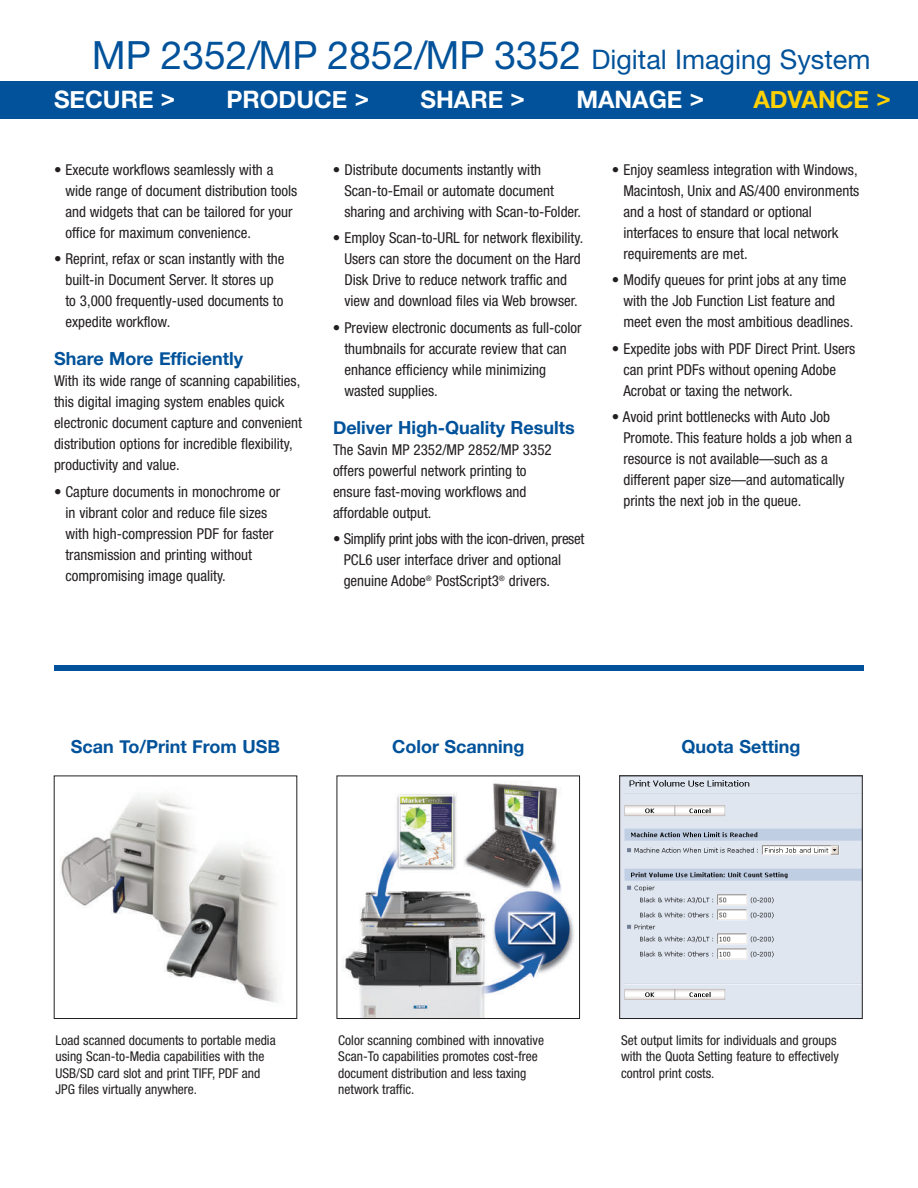
<style>
.page{position:relative;width:918px;height:1188px;background:#fff}
.page>*{position:absolute;margin:0;border:0;box-sizing:border-box;transform-origin:0 0}
.t1{font:39px "Helvetica Neue";color:#01529a}
.t2{font:700 24px "Helvetica Neue";color:#fff}
.t3{font:700 24px "Helvetica Neue";color:#fed105}
.t4{font:700 18px "Helvetica Neue";color:#01529a}
.t5{font:condensed 15px/21px "Helvetica Neue";color:#231f20}
.t6{font:condensed 13.5px/16.5px "Helvetica Neue";color:#231f20}
.s1{font-size:27px}
</style>
<div class="page">
<div style="left:0;top:81px;width:918px;height:37px;background:#01529a"></div>
<div style="left:54px;top:665px;width:810px;height:5px;background:#01529a"></div>
<img style="left:342px;top:783px;width:232px;height:234px">
<div style="left:337px;top:776px;width:243px;height:243px;border:1px solid #231f20"></div>
<img style="left:61px;top:795px;width:218px;height:207px">
<img style="left:621px;top:778px;width:239px;height:239px">
<div style="left:619px;top:776px;width:243px;height:243px;border:1px solid #231f20"></div>
<h1 class="t1" style="left:92px;top:42px;width:780px">MP 2352/MP 2852/MP 3352 <span class="s1">Digital Imaging System</span></h1>
<h2 class="t2" style="left:54px;top:84px;width:123px">SECURE &gt;</h2>
<h2 class="t2" style="left:227px;top:84px;width:144px">PRODUCE &gt;</h2>
<h2 class="t2" style="left:421px;top:84px;width:106px">SHARE &gt;</h2>
<h2 class="t2" style="left:576px;top:84px;width:129px">MANAGE &gt;</h2>
<h2 class="t3" style="left:753px;top:84px;width:139px">ADVANCE &gt;</h2>
<p class="t5" style="left:65px;top:160px;width:233px;text-indent:-11px">• Execute workflows seamlessly with a wide range of document distribution tools and widgets that can be tailored for your office for maximum convenience.</p>
<p class="t5" style="left:65px;top:250px;width:221px;text-indent:-11px">• Reprint, refax or scan instantly with the built-in Document Server. It stores up to 3,000 frequently-used documents to expedite workflow.</p>
<p class="t4" style="left:54px;top:348px;width:191px">Share More Efficiently</p>
<p class="t5" style="left:54px;top:372px;width:250px">With its wide range of scanning capabilities, this digital imaging system enables quick electronic document capture and convenient distribution options for incredible flexibility, productivity and value.</p>
<p class="t5" style="left:65px;top:482px;width:216px;text-indent:-11px">• Capture documents in monochrome or in vibrant color and reduce file sizes with high-compression PDF for faster transmission and printing without compromising image quality.</p>
<p class="t5" style="left:344px;top:160px;width:238px;text-indent:-11px">• Distribute documents instantly with<br>Scan-to-Email or automate document sharing and archiving with Scan-to-Folder.</p>
<p class="t5" style="left:344px;top:229px;width:240px;text-indent:-11px">• Employ Scan-to-URL for network flexibility.<br>Users can store the document on the Hard Disk Drive to reduce network traffic and view and download files via Web browser.</p>
<p class="t5" style="left:344px;top:318px;width:239px;text-indent:-11px">• Preview electronic documents as full-color thumbnails for accurate review that can enhance efficiency while minimizing wasted supplies.</p>
<p class="t4" style="left:333px;top:416px;width:243px">Deliver High-Quality Results</p>
<p class="t5" style="left:333px;top:440px;width:220px">The Savin MP 2352/MP 2852/MP 3352 offers powerful network printing to ensure fast-moving workflows and affordable output.</p>
<p class="t5" style="left:344px;top:529px;width:242px;text-indent:-11px">• Simplify print jobs with the icon-driven, preset<br>PCL6 user interface driver and optional genuine Adobe<sup>®</sup> PostScript3<sup>®</sup> drivers.</p>
<p class="t5" style="left:623px;top:160px;width:237px;text-indent:-11px">• Enjoy seamless integration with Windows, Macintosh, Unix and AS/400 environments and a host of standard or optional interfaces to ensure that local network requirements are met.</p>
<p class="t5" style="left:623px;top:271px;width:231px;text-indent:-11px">• Modify queues for print jobs at any time with the Job Function List feature and meet even the most ambitious deadlines.</p>
<p class="t5" style="left:623px;top:339px;width:233px;text-indent:-11px">• Expedite jobs with PDF Direct Print. Users can print PDFs without opening Adobe<br>Acrobat or taxing the network.</p>
<p class="t5" style="left:623px;top:408px;width:230px;text-indent:-11px">• Avoid print bottlenecks with Auto Job Promote. This feature holds a job when a resource is not available—such as a different paper size—and automatically prints the next job in the queue.</p>
<p class="t4" style="left:71px;top:735px;width:211px">Scan To/Print From USB</p>
<p class="t4" style="left:392px;top:735px;width:134px">Color Scanning</p>
<p class="t4" style="left:682px;top:735px;width:120px">Quota Setting</p>
<p class="t6" style="left:56px;top:1033px;width:222px">Load scanned documents to portable media using Scan-to-Media capabilities with the USB/SD card slot and print TIFF, PDF and JPG files virtually anywhere.</p>
<p class="t6" style="left:338px;top:1033px;width:207px">Color scanning combined with innovative Scan-To capabilities promotes cost-free document distribution and less taxing network traffic.</p>
<p class="t6" style="left:621px;top:1033px;width:220px">Set output limits for individuals and groups with the Quota Setting feature to effectively control print costs.</p>
</div>
